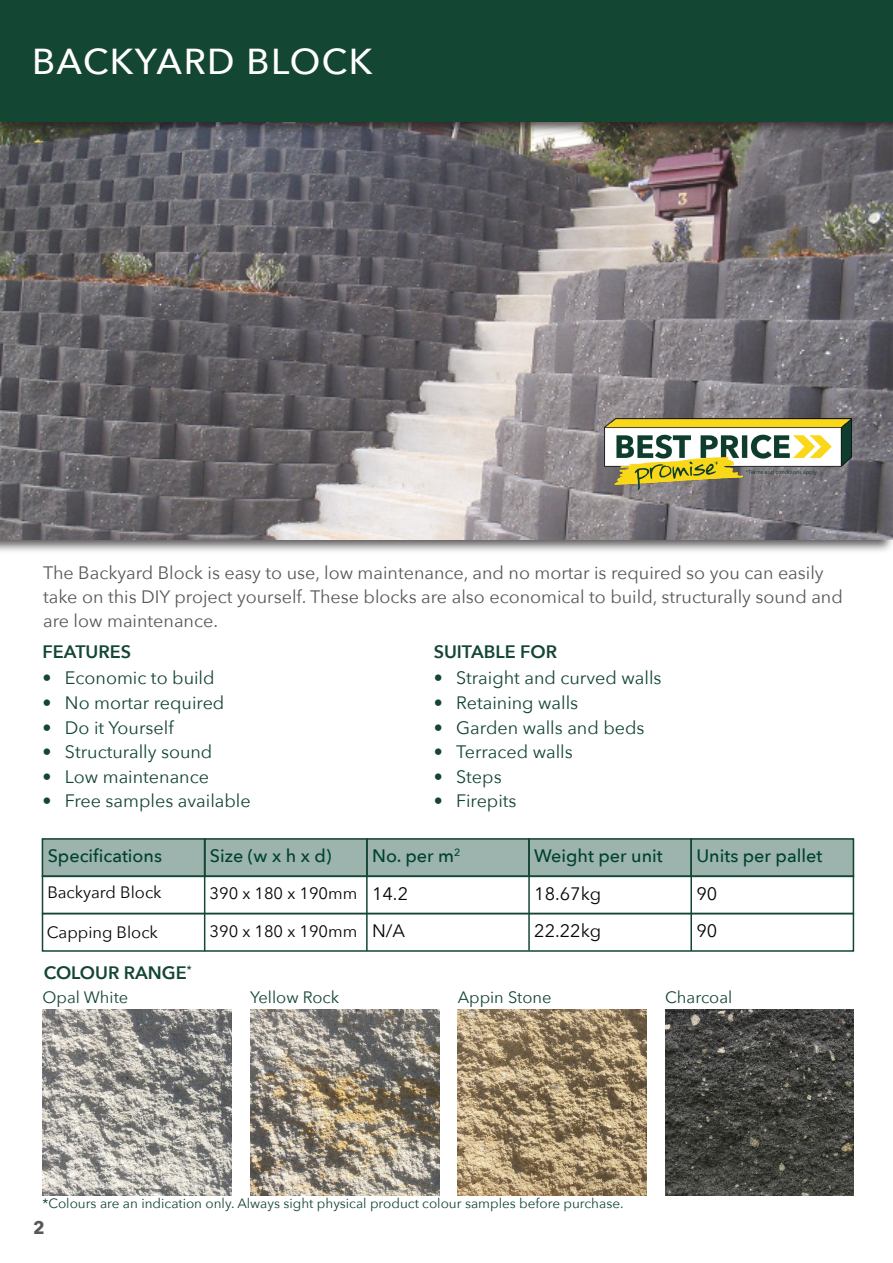
<style>
.page{position:relative;width:893px;height:1263px;background:#fff}
.page>*{position:absolute;margin:0;border:0;box-sizing:border-box;transform-origin:0 0}
.t1{font:500 36px "Avenir Next";letter-spacing:.04em;color:#fff}
.t2{font:18px "Avenir Next";color:#144634}
.Body{font:18px/24px "Avenir Next";color:#57585a}
.t3{font:500 18px "Avenir Next";color:#004130}
.body{font:600 18px "Avenir Next";color:#144634}
.t4{font:18px "Avenir Next";color:#040503}
.t5{font:700 18px "Avenir Next";color:#57585a}
.t6{font:16.5px "Avenir Next";color:#040503}
.body_heading{font:16.5px "Avenir Next";color:#144634}
.body-2{font:13.5px "Avenir Next";color:#144634}
</style>
<div class="page">
<div style="left:0;top:435px;width:893px;height:119px;background:#231f20;opacity:.75"></div>
<img style="left:0;top:136px;width:893px;height:404px">
<img style="left:605px;top:418px;width:246px;height:72px">
<div style="left:0;top:0;width:893px;height:136px;background:#231f20;opacity:.75"></div>
<div style="left:0;top:0;width:893px;height:122px;background:#144634"></div>
<img style="left:43px;top:1010px;width:188px;height:185px">
<img style="left:250px;top:1010px;width:189px;height:185px">
<img style="left:458px;top:1010px;width:189px;height:185px">
<div style="left:42px;top:838px;width:812px;height:39px;background:#9cb4ad"></div>
<div style="left:42px;top:838px;width:163px;height:39px;border:2px solid #144633"></div>
<div style="left:204px;top:838px;width:164px;height:39px;border:2px solid #144633"></div>
<div style="left:366px;top:838px;width:164px;height:39px;border:2px solid #144633"></div>
<div style="left:528px;top:838px;width:164px;height:39px;border:2px solid #144633"></div>
<div style="left:690px;top:838px;width:164px;height:39px;border:2px solid #144633"></div>
<hr style="left:204px;top:838px;width:1px;height:113px;background:#144633">
<hr style="left:366px;top:839px;width:2px;height:112px;background:#144633">
<div style="left:42px;top:875px;width:812px;height:39px;border:2px solid #144633"></div>
<div style="left:42px;top:913px;width:812px;height:39px;border:2px solid #144633"></div>
<hr style="left:690px;top:839px;width:2px;height:112px;background:#144633">
<hr style="left:528px;top:838px;width:2px;height:112px;background:#144633">
<img style="left:665px;top:1010px;width:189px;height:185px">
<p class="t1" style="left:32px;top:31px;width:342px">BACKYARD BLOCK</p>
<p class="Body" style="left:43px;top:560px;width:801px">The Backyard Block is easy to use, low maintenance, and no mortar is required so you can easily take on this DIY project yourself. These blocks are also economical to build, structurally sound and are low maintenance.</p>
<p class="body" style="left:42px;top:636px;width:90px">FEATURES</p>
<p class="t2" style="left:42px;top:663px;width:174px">• Economic to build</p>
<p class="t2" style="left:42px;top:687px;width:183px">• No mortar required</p>
<p class="t2" style="left:42px;top:712px;width:133px">• Do it Yourself</p>
<p class="t2" style="left:42px;top:737px;width:171px">• Structurally sound</p>
<p class="t2" style="left:42px;top:761px;width:168px">• Low maintenance</p>
<p class="t2" style="left:42px;top:786px;width:210px">• Free samples available</p>
<p class="body" style="left:434px;top:636px;width:125px">SUITABLE FOR</p>
<p class="t2" style="left:434px;top:663px;width:229px">• Straight and curved walls</p>
<p class="t2" style="left:434px;top:687px;width:146px">• Retaining walls</p>
<p class="t2" style="left:434px;top:712px;width:212px">• Garden walls and beds</p>
<p class="t2" style="left:434px;top:737px;width:141px">• Terraced walls</p>
<p class="t2" style="left:434px;top:761px;width:69px">• Steps</p>
<p class="t2" style="left:434px;top:786px;width:84px">• Firepits</p>
<p class="t3" style="left:48px;top:840px;width:116px">Specifications</p>
<p class="t3" style="left:210px;top:840px;width:123px">Size (w x h x d)</p>
<p class="t3" style="left:372px;top:840px;width:90px">No. per m<sup>2</sup></p>
<p class="t3" style="left:534px;top:840px;width:130px">Weight per unit</p>
<p class="t3" style="left:696px;top:840px;width:127px">Units per pallet</p>
<p class="t6" style="left:47px;top:878px;width:116px">Backyard Block</p>
<p class="t6" style="left:210px;top:880px;width:149px">390 x 180 x 190mm</p>
<p class="t4" style="left:372px;top:878px;width:38px">14.2</p>
<p class="t4" style="left:534px;top:878px;width:68px">18.67kg</p>
<p class="t4" style="left:696px;top:878px;width:22px">90</p>
<p class="t6" style="left:47px;top:918px;width:113px">Capping Block</p>
<p class="t6" style="left:210px;top:917px;width:149px">390 x 180 x 190mm</p>
<p class="t4" style="left:372px;top:916px;width:35px">N/A</p>
<p class="t4" style="left:534px;top:916px;width:68px">22.22kg</p>
<p class="t4" style="left:696px;top:916px;width:22px">90</p>
<p class="body" style="left:44px;top:957px;width:150px">COLOUR RANGE<sup>*</sup></p>
<p class="body_heading" style="left:43px;top:983px;width:87px">Opal White</p>
<p class="body_heading" style="left:250px;top:983px;width:91px">Yellow Rock</p>
<p class="body_heading" style="left:458px;top:983px;width:95px">Appin Stone</p>
<p class="body_heading" style="left:665px;top:983px;width:69px">Charcoal</p>
<p class="body-2" style="left:43px;top:1191px;width:583px">*Colours are an indication only. Always sight physical product colour samples before purchase.</p>
<p class="t5" style="left:33px;top:1212px;width:13px">2</p>
</div>
